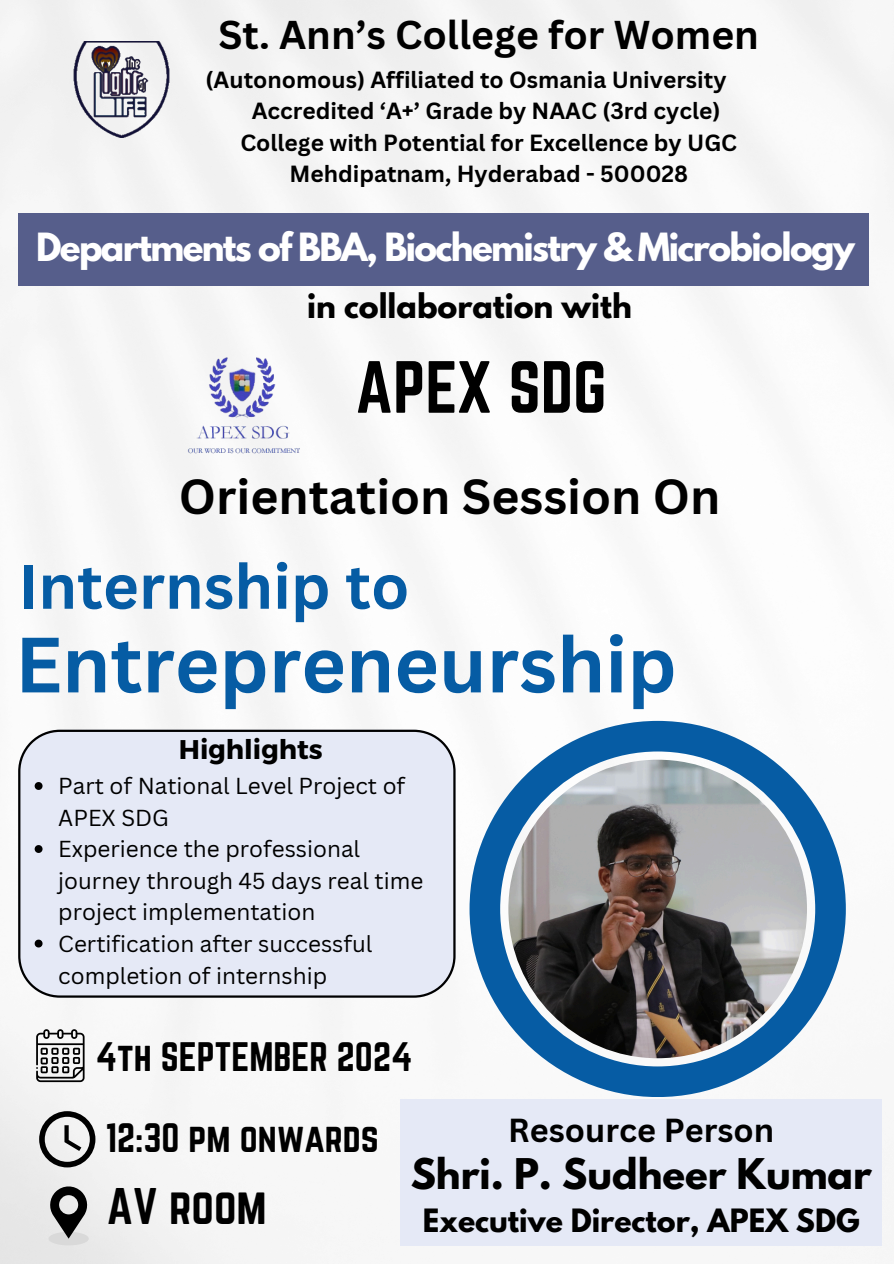
<style>
.page{position:relative;width:894px;height:1264px;background:#fff}
.page>*{position:absolute;margin:0;border:0;box-sizing:border-box;transform-origin:0 0}
.t1{font:700 76.5px "Canva Sans";color:#065ca4}
.t2{font:64.5px "Norwester";color:#000}
.t3{font:700 61.5px "Canva Sans";color:#065ca4}
.t4{font:700 48px "Canva Sans";color:#000}
.t5{font:45px "Norwester";color:#000}
.t6{font:700 39.15px "Canva Sans";color:#000}
.t7{font:700 37.5px "League Spartan";color:#000}
.t8{font:36px "Norwester";color:#000}
.t9{font:700 34.35px "League Spartan";letter-spacing:-.045em;color:#fff}
.t10{font:700 32.4px "Canva Sans";color:#000}
.t11{font:700 30px "League Spartan";color:#000}
.t12{font:700 28.5px "League Spartan";color:#000}
.t13{font:700 27px "Montserrat";color:#000}
.t14{font:700 22.8px/31.5px "Canva Sans";color:#000;text-align:center}
.t15{font:22.5px/31.5px "Canva Sans";color:#000}
</style>
<div class="page">
<img style="left:0;top:0;width:893px;height:1263px">
<div style="left:400px;top:1099px;width:481px;height:146px;background:#e5e9f6"></div>
<svg style="left:469px;top:721px;width:376px;height:376px"></svg>
<div style="left:18px;top:213px;width:850px;height:73px;background:#565e8b"></div>
<img style="left:187px;top:354px;width:112px;height:107px">
<svg style="left:36px;top:1029px;width:49px;height:53px"></svg>
<svg style="left:48px;top:1184px;width:41px;height:61px;background:#8c8c8c"></svg>
<svg style="left:39px;top:1111px;width:56px;height:56px"></svg>
<img style="left:67px;top:35px;width:108px;height:108px">
<div style="left:18px;top:729px;width:437px;height:268px;background:#e5e9f6"></div>
<svg style="left:35px;top:782px;width:8px;height:8px"></svg>
<svg style="left:35px;top:845px;width:8px;height:8px"></svg>
<svg style="left:35px;top:939px;width:8px;height:8px"></svg>
<p class="t6" style="left:218px;top:8px;width:541px">St. Ann’s College for Women</p>
<p class="t14" style="left:205px;top:63px;width:522px">(Autonomous) Affiliated to Osmania University</p>
<p class="t14" style="left:251px;top:95px;width:470px">Accredited ‘A+’ Grade by NAAC (3rd cycle)</p>
<h6 class="t14" style="left:240px;top:126px;width:498px">College with Potential for Excellence by UGC<br>Mehdipatnam, Hyderabad - 500028</h6>
<h3 class="t9" style="left:36px;top:230px;width:819px">Departments of BBA, Biochemistry &amp; Microbiology</h3>
<p class="t11" style="left:307px;top:290px;width:326px">in collaboration with</p>
<h1 class="t2" style="left:355px;top:348px;width:253px">APEX SDG</h1>
<p class="t4" style="left:179px;top:462px;width:543px">Orientation Session On</p>
<p class="t3" style="left:18px;top:543px;width:392px">Internship to</p>
<p class="t1" style="left:15px;top:610px;width:663px">Entrepreneurship</p>
<p class="t13" style="left:179px;top:732px;width:145px">Highlights</p>
<p class="t15" style="left:58px;top:770px;width:348px">Part of National Level Project of<br>APEX SDG</p>
<p class="t15" style="left:58px;top:833px;width:366px">Experience the professional journey through 45 days real time project implementation</p>
<p class="t15" style="left:58px;top:927px;width:315px">Certification after successful completion of internship</p>
<p class="t8" style="left:96px;top:1035px;width:318px">4th SEPTEMBER 2024</p>
<p class="t8" style="left:105px;top:1115px;width:275px">12:30 pm onwards</p>
<p class="t5" style="left:107px;top:1179px;width:161px">AV room</p>
<p class="t10" style="left:508px;top:1107px;width:267px">Resource Person</p>
<h2 class="t7" style="left:410px;top:1155px;width:462px">Shri. P. Sudheer Kumar</h2>
<h4 class="t12" style="left:423px;top:1205px;width:438px">Executive Director, APEX SDG</h4>
</div>
